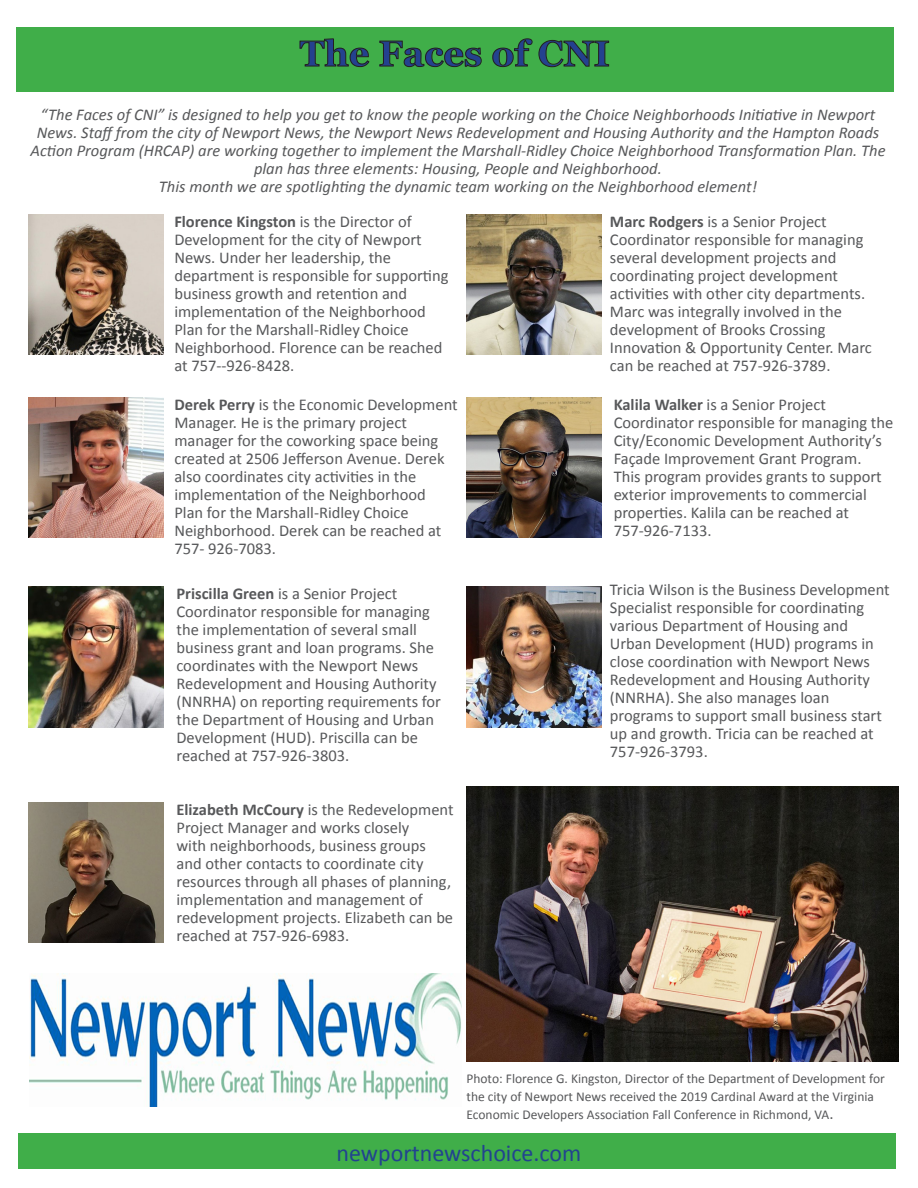
<style>
.page{position:relative;width:918px;height:1188px;background:#fff}
.page>*{position:absolute;margin:0;border:0;box-sizing:border-box;transform-origin:0 0}
.Blue_22{font:700 36px "Georgia";color:#24418f}
.t1{font:24px "Calibri";color:#22438f}
.Gray_11{font:16.5px/18px "Calibri";color:#57585a}
.Gray_11-2{font:italic 16.5px/18px "Calibri";color:#57585a;text-align:center}
.Gray_11-3{font:13.5px/18px "Calibri";color:#57585a}
.s1{font-weight:700}
.s2{font-size:16.5px}
</style>
<div class="page">
<div style="left:18px;top:1133px;width:878px;height:35px;background:#40ae49"></div>
<div style="left:16px;top:27px;width:878px;height:65px;background:#40ae49"></div>
<svg style="left:300px;top:38px;width:69px;height:29px"></svg>
<svg style="left:379px;top:41px;width:103px;height:26px"></svg>
<svg style="left:492px;top:38px;width:40px;height:29px"></svg>
<svg style="left:539px;top:40px;width:70px;height:27px"></svg>
<img style="left:29px;top:214px;width:135px;height:141px">
<img style="left:29px;top:397px;width:135px;height:141px">
<img style="left:29px;top:587px;width:135px;height:140px">
<img style="left:466px;top:397px;width:135px;height:141px">
<img style="left:29px;top:802px;width:135px;height:141px">
<img style="left:466px;top:214px;width:135px;height:141px">
<img style="left:466px;top:587px;width:135px;height:140px">
<img style="left:466px;top:787px;width:433px;height:275px">
<img style="left:29px;top:973px;width:432px;height:133px">
<p class="Blue_22" style="left:300px;top:30px;width:311px">The Faces of CNI</p>
<p class="Gray_11-2" style="left:30px;top:105px;width:857px">“The Faces of CNI” is designed to help you get to know the people working on the Choice Neighborhoods Initiative in Newport News. Staff from the city of Newport News, the Newport News Redevelopment and Housing Authority and the Hampton Roads Action Program (HRCAP) are working together to implement the Marshall-Ridley Choice Neighborhood Transformation Plan. The plan has three elements: Housing, People and Neighborhood.</p>
<p class="Gray_11-2" style="left:159px;top:177px;width:600px">This month we are spotlighting the dynamic team working on the Neighborhood element!</p>
<p class="Gray_11" style="left:174px;top:213px;width:276px"><span class="s1">Florence Kingston</span> is the Director of Development for the city of Newport News. Under her leadership, the department is responsible for supporting business growth and retention and implementation of the Neighborhood Plan for the Marshall-Ridley Choice Neighborhood. Florence can be reached at 757--926-8428.</p>
<p class="Gray_11" style="left:174px;top:395px;width:285px"><span class="s1">Derek Perry</span> is the Economic Development Manager. He is the primary project manager for the coworking space being created at 2506 Jefferson Avenue. Derek also coordinates city activities in the implementation of the Neighborhood Plan for the Marshall-Ridley Choice Neighborhood. Derek can be reached at</p>
<p class="Gray_11" style="left:174px;top:539px;width:103px">757- 926-7083.</p>
<p class="Gray_11" style="left:176px;top:585px;width:266px"><span class="s1">Priscilla Green</span> is a Senior Project Coordinator responsible for managing the implementation of several small business grant and loan programs. She coordinates with the Newport News Redevelopment and Housing Authority (NNRHA) on reporting requirements for the Department of Housing and Urban Development (HUD). Priscilla can be reached at 757-926-3803.</p>
<p class="Gray_11" style="left:610px;top:212px;width:264px"><span class="s1">Marc Rodgers</span> is a Senior Project Coordinator responsible for managing several development projects and coordinating project development activities with other city departments.<br>Marc was integrally involved in the development of Brooks Crossing Innovation &amp; Opportunity Center. Marc can be reached at 757-926-3789.</p>
<p class="Gray_11" style="left:614px;top:395px;width:281px"><span class="s1">Kalila Walker</span> is a Senior Project Coordinator responsible for managing the City/Economic Development Authority’s Façade Improvement Grant Program.<br>This program provides grants to support exterior improvements to commercial properties. Kalila can be reached at</p>
<p class="Gray_11" style="left:614px;top:521px;width:99px">757-926-7133.</p>
<p class="Gray_11" style="left:610px;top:581px;width:281px">Tricia Wilson is the Business Development Specialist responsible for coordinating various Department of Housing and Urban Development (HUD) programs in close coordination with Newport News Redevelopment and Housing Authority (NNRHA). She also manages loan programs to support small business start up and growth. Tricia can be reached at 757-926-3793.</p>
<p class="Gray_11" style="left:176px;top:800px;width:279px"><span class="s1">Elizabeth McCoury</span> is the Redevelopment Project Manager and works closely<br>with neighborhoods, business groups and other contacts to coordinate city resources through all phases of planning, implementation and management of redevelopment projects. Elizabeth can be reached at 757-926-6983.</p>
<p class="Gray_11-3" style="left:466px;top:1069px;width:420px">Photo: Florence G. Kingston, Director of the Department of Development for the city of Newport News received the 2019 Cardinal Award at the Virginia<br>Economic Developers Association Fall Conference in Richmond, VA<span class="s2">.</span></p>
<p class="t1" style="left:337px;top:1138px;width:246px">newportnewschoice.com</p>
</div>
